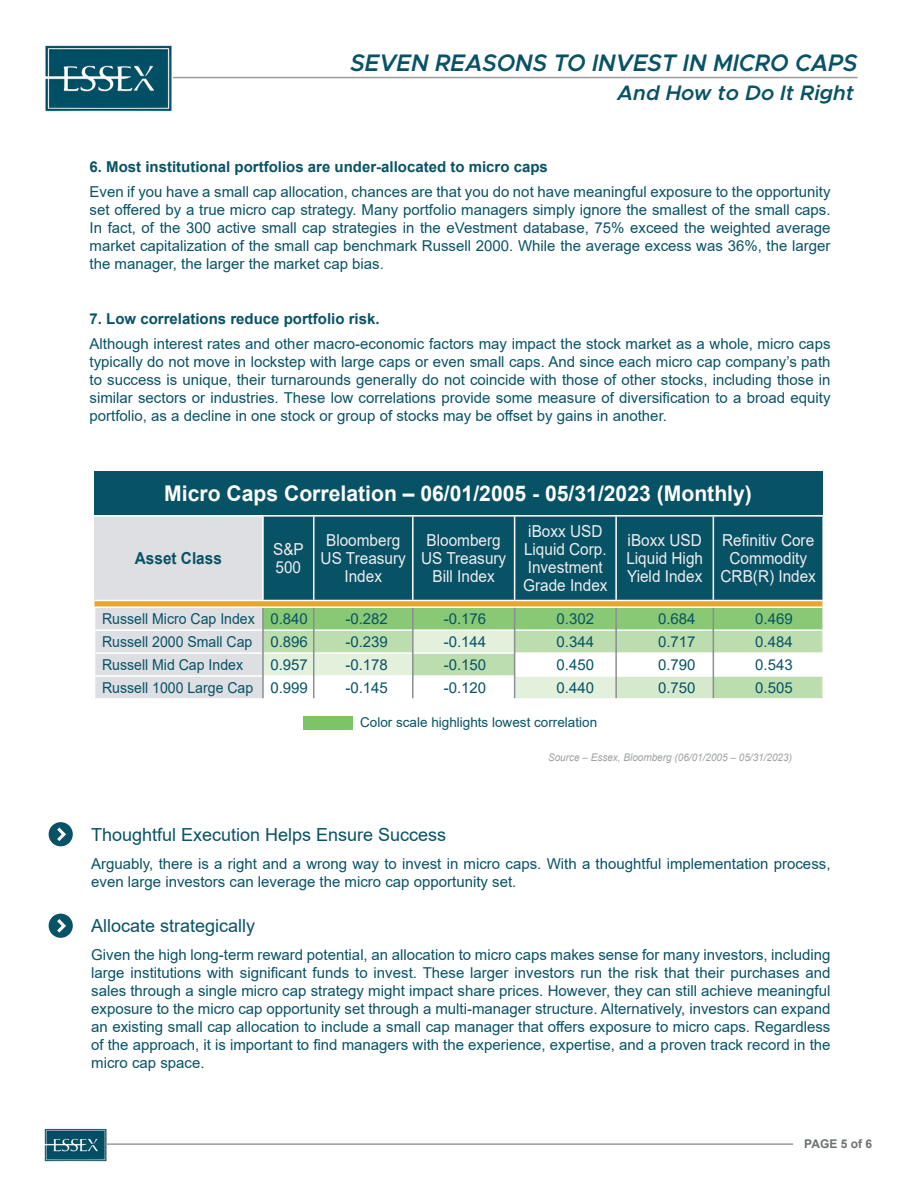
<style>
.page{position:relative;width:918px;height:1188px;background:#fff}
.page>*{position:absolute;margin:0;border:0;box-sizing:border-box;transform-origin:0 0}
.t1{font:italic 600 24px "Metropolis";color:#085266;scale:.95 1}
.t2{font:700 21.6px "Arial";color:#fff}
.t3{font:italic 600 21px "Metropolis";color:#085266}
.t4{font:18px "Arial";color:#085266}
.t5{font:16.5px/18px "Arial";color:#ededed;text-align:center;scale:.93 1}
.t6{font:700 16.5px "Arial";color:#085266;scale:.93 1}
.t7{font:15px/18px "Arial";color:#085266;text-align:justify}
.t8{font:700 15px "Arial";color:#085266}
.t9{font:15px "Arial";color:#085266;scale:.94 1}
.t10{font:13.5px "Arial";color:#085266}
.t11{font:700 12px "Arial";color:#6d7172}
.t12{font:italic 10.5px "Arial";color:#9ea1a4;scale:.95 1}
</style>
<div class="page">
<hr style="left:106px;top:1143px;width:687px;height:2px;background:#989b9c">
<img style="left:45px;top:1128px;width:61px;height:33px">
<hr style="left:106px;top:77px;width:752px;height:1px;background:#989b9c">
<img style="left:45px;top:45px;width:127px;height:67px">
<svg style="left:303px;top:716px;width:49px;height:14px"></svg>
<div style="left:95px;top:516px;width:168px;height:84px;background:#dddfe3"></div>
<div style="left:264px;top:517px;width:558px;height:83px;background:#085266"></div>
<hr style="left:313px;top:517px;width:1px;height:83px;background:#fff">
<hr style="left:412px;top:517px;width:2px;height:83px;background:#fff">
<hr style="left:514px;top:517px;width:1px;height:83px;background:#fff">
<hr style="left:615px;top:517px;width:2px;height:83px;background:#fff">
<hr style="left:713px;top:517px;width:1px;height:83px;background:#fff">
<hr style="left:95px;top:515px;width:168px;height:2px;background:#fff">
<svg style="left:94px;top:600px;width:728px;height:99px"></svg>
<hr style="left:262px;top:517px;width:2px;height:83px;background:#fff">
<div style="left:94px;top:471px;width:728px;height:43px;background:#085266"></div>
<svg style="left:49px;top:822px;width:24px;height:24px"></svg>
<svg style="left:49px;top:914px;width:24px;height:24px"></svg>
<h1 class="t1" style="left:351px;top:48px;width:535px">SEVEN REASONS TO INVEST IN MICRO CAPS</h1>
<h3 class="t3" style="left:617px;top:79px;width:238px">And How to Do It Right</h3>
<p class="t8" style="left:90px;top:156px;width:460px">6. Most institutional portfolios are under-allocated to micro caps</p>
<p class="t7" style="left:90px;top:183px;width:742px">Even if you have a small cap allocation, chances are that you do not have meaningful exposure to the opportunity set offered by a true micro cap strategy. Many portfolio managers simply ignore the smallest of the small caps.<br>In fact, of the 300 active small cap strategies in the eVestment database, 75% exceed the weighted average market capitalization of the small cap benchmark Russell 2000. While the average excess was 36%, the larger the manager, the larger the market cap bias.</p>
<p class="t8" style="left:90px;top:308px;width:292px">7. Low correlations reduce portfolio risk.</p>
<p class="t7" style="left:90px;top:335px;width:742px">Although interest rates and other macro-economic factors may impact the stock market as a whole, micro caps typically do not move in lockstep with large caps or even small caps. And since each micro cap company’s path to success is unique, their turnarounds generally do not coincide with those of other stocks, including those in similar sectors or industries. These low correlations provide some measure of diversification to a broad equity portfolio, as a decline in one stock or group of stocks may be offset by gains in another.</p>
<h2 class="t2" style="left:164px;top:478px;width:589px">Micro Caps Correlation – 06/01/2005 - 05/31/2023 (Monthly)</h2>
<p class="t6" style="left:135px;top:547px;width:95px">Asset Class</p>
<p class="t5" style="left:273px;top:540px;width:35px;text-align:left">S&amp;P<br>500</p>
<p class="t5" style="left:321px;top:531px;width:93px">Bloomberg<br>US Treasury<br>Index</p>
<p class="t5" style="left:421px;top:531px;width:93px">Bloomberg<br>US Treasury<br>Bill Index</p>
<p class="t5" style="left:523px;top:522px;width:92px">iBoxx USD<br>Liquid Corp.<br>Investment<br>Grade Index</p>
<p class="t5" style="left:626px;top:531px;width:84px;text-align:justify">iBoxx USD Liquid High Yield Index</p>
<p class="t5" style="left:721px;top:531px;width:104px">Refinitiv Core<br>Commodity<br>CRB(R) Index</p>
<p class="t9" style="left:102px;top:609px;width:221px">Russell Micro Cap Index 0.840</p>
<p class="t7" style="left:345px;top:610px;width:44px">-0.282</p>
<p class="t7" style="left:444px;top:610px;width:44px">-0.176</p>
<p class="t7" style="left:557px;top:610px;width:39px">0.302</p>
<p class="t7" style="left:658px;top:610px;width:39px">0.684</p>
<p class="t7" style="left:755px;top:610px;width:39px">0.469</p>
<p class="t9" style="left:102px;top:631px;width:221px">Russell 2000 Small Cap 0.896</p>
<p class="t7" style="left:345px;top:633px;width:44px">-0.239</p>
<p class="t7" style="left:444px;top:633px;width:44px">-0.144</p>
<p class="t7" style="left:557px;top:633px;width:39px">0.344</p>
<p class="t7" style="left:658px;top:633px;width:39px">0.717</p>
<p class="t7" style="left:755px;top:633px;width:39px">0.484</p>
<p class="t9" style="left:102px;top:654px;width:152px">Russell Mid Cap Index</p>
<p class="t7" style="left:270px;top:656px;width:39px">0.957</p>
<p class="t7" style="left:345px;top:656px;width:44px">-0.178</p>
<p class="t7" style="left:444px;top:656px;width:44px">-0.150</p>
<p class="t7" style="left:557px;top:656px;width:39px">0.450</p>
<p class="t7" style="left:658px;top:656px;width:39px">0.790</p>
<p class="t7" style="left:755px;top:656px;width:39px">0.543</p>
<p class="t9" style="left:102px;top:677px;width:221px">Russell 1000 Large Cap 0.999</p>
<p class="t7" style="left:345px;top:679px;width:44px">-0.145</p>
<p class="t7" style="left:444px;top:679px;width:44px">-0.120</p>
<p class="t7" style="left:557px;top:679px;width:39px">0.440</p>
<p class="t7" style="left:658px;top:679px;width:39px">0.750</p>
<p class="t7" style="left:755px;top:679px;width:39px">0.505</p>
<p class="t10" style="left:360px;top:713px;width:239px">Color scale highlights lowest correlation</p>
<p class="t12" style="left:548px;top:750px;width:258px">Source – Essex, Bloomberg (06/01/2005 – 05/31/2023)</p>
<p class="t4" style="left:91px;top:822px;width:357px">Thoughtful Execution Helps Ensure Success</p>
<p class="t7" style="left:91px;top:854px;width:741px">Arguably, there is a right and a wrong way to invest in micro caps. With a thoughtful implementation process, even large investors can leverage the micro cap opportunity set.</p>
<p class="t4" style="left:91px;top:914px;width:166px">Allocate strategically</p>
<p class="t7" style="left:91px;top:946px;width:741px">Given the high long-term reward potential, an allocation to micro caps makes sense for many investors, including large institutions with significant funds to invest. These larger investors run the risk that their purchases and sales through a single micro cap strategy might impact share prices. However, they can still achieve meaningful exposure to the micro cap opportunity set through a multi-manager structure. Alternatively, investors can expand an existing small cap allocation to include a small cap manager that offers exposure to micro caps. Regardless of the approach, it is important to find managers with the experience, expertise, and a proven track record in the micro cap space.</p>
<p class="t11" style="left:804px;top:1136px;width:69px">PAGE 5 of 6</p>
</div>
